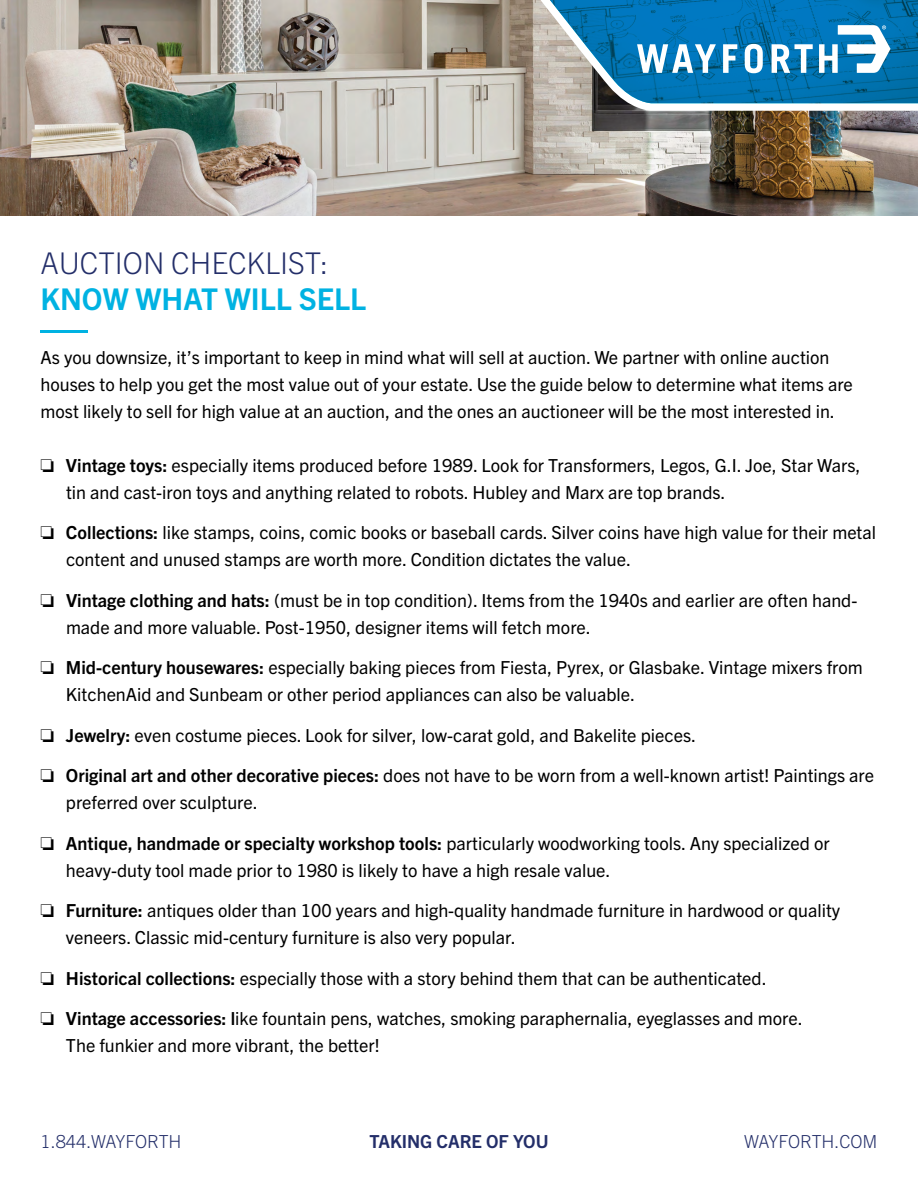
<style>
.page{position:relative;width:918px;height:1188px;background:#fff}
.page>*{position:absolute;margin:0;border:0;box-sizing:border-box;transform-origin:0 0}
.t1{font:300 30px "Trade Gothic Next LT Pro";color:#232e69}
.t2{font:700 30px "Trade Gothic Next LT Pro";color:#00b2e2}
.t3{font:18px/27px "Trade Gothic Next LT Pro";color:#000}
.t4{font:300 18px "Trade Gothic Next LT Pro";color:#232e69}
.t5{font:700 18px "Trade Gothic Next LT Pro";color:#232e69}
.s1{font-weight:700}
</style>
<div class="page">
<img style="left:0;top:0;width:918px;height:216px">
<svg style="left:530px;top:0;width:388px;height:112px;background:#418eb9"></svg>
<hr style="left:40px;top:330px;width:48px;height:3px;background:#00b2e2">
<h1 class="t1" style="left:40px;top:242px;width:290px">AUCTION CHECKLIST:</h1>
<h1 class="t2" style="left:40px;top:278px;width:327px">KNOW WHAT WILL SELL</h1>
<p class="t3" style="left:40px;top:343px;width:814px">As you downsize, it’s important to keep in mind what will sell at auction. We partner with online auction houses to help you get the most value out of your estate. Use the guide below to determine what items are most likely to sell for high value at an auction, and the ones an auctioneer will be the most interested in.</p>
<p class="t3" style="left:66px;top:451px;width:796px;text-indent:-26px">❏ <span class="s1">Vintage toys:</span> especially items produced before 1989. Look for Transformers, Legos, G.I. Joe, Star Wars, tin and cast-iron toys and anything related to robots. Hubley and Marx are top brands.</p>
<p class="t3" style="left:66px;top:518px;width:812px;text-indent:-26px">❏ <span class="s1">Collections:</span> like stamps, coins, comic books or baseball cards. Silver coins have high value for their metal content and unused stamps are worth more. Condition dictates the value.</p>
<p class="t3" style="left:66px;top:586px;width:793px;text-indent:-26px">❏ <span class="s1">Vintage clothing and hats:</span> (must be in top condition). Items from the 1940s and earlier are often hand&shy;made and more valuable. Post-1950, designer items will fetch more.</p>
<p class="t3" style="left:66px;top:653px;width:798px;text-indent:-25px">❏ <span class="s1">Mid-century housewares:</span> especially baking pieces from Fiesta, Pyrex, or Glasbake. Vintage mixers from<br>KitchenAid and Sunbeam or other period appliances can also be valuable.</p>
<p class="t3" style="left:40px;top:721px;width:657px">❏ <span class="s1">Jewelry:</span> even costume pieces. Look for silver, low-carat gold, and Bakelite pieces.</p>
<p class="t3" style="left:66px;top:761px;width:810px;text-indent:-26px">❏ <span class="s1">Original art and other decorative pieces:</span> does not have to be worn from a well-known artist! Paintings are preferred over sculpture.</p>
<p class="t3" style="left:66px;top:829px;width:765px;text-indent:-26px">❏ <span class="s1">Antique, handmade or specialty workshop tools:</span> particularly woodworking tools. Any specialized or heavy-duty tool made prior to 1980 is likely to have a high resale value.</p>
<p class="t3" style="left:66px;top:896px;width:776px;text-indent:-26px">❏ <span class="s1">Furniture:</span> antiques older than 100 years and high-quality handmade furniture in hardwood or quality veneers. Classic mid-century furniture is also very popular.</p>
<p class="t3" style="left:40px;top:964px;width:728px">❏ <span class="s1">Historical collections:</span> especially those with a story behind them that can be authenticated.</p>
<p class="t3" style="left:66px;top:1004px;width:738px;text-indent:-26px">❏ <span class="s1">Vintage accessories: l</span>ike fountain pens, watches, smoking paraphernalia, eyeglasses and more.<br>The funkier and more vibrant, the better!</p>
<p class="t4" style="left:40px;top:1129px;width:143px">1.844.WAYFORTH</p>
<p class="t5" style="left:369px;top:1129px;width:181px">TAKING CARE OF YOU</p>
<p class="t4" style="left:744px;top:1129px;width:135px">WAYFORTH.COM</p>
</div>
